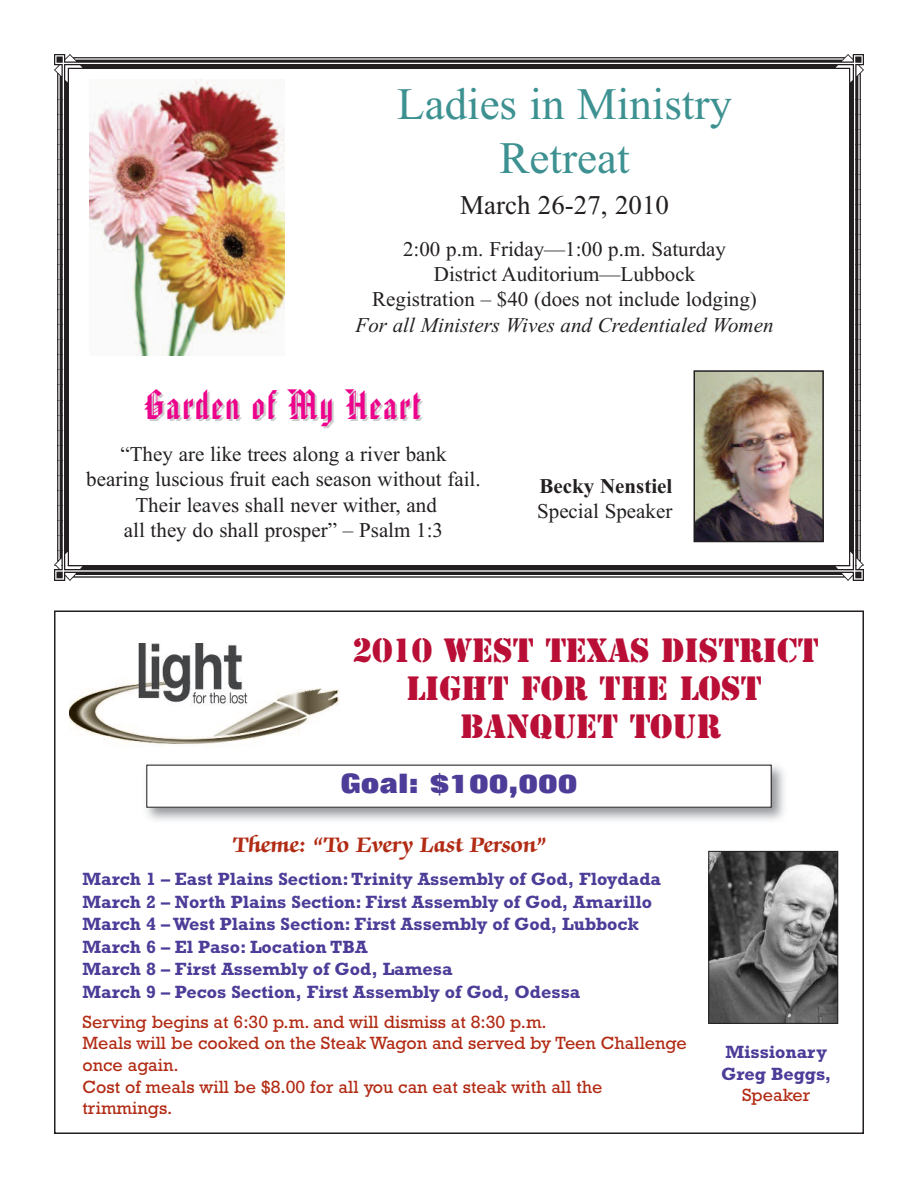
<style>
.page{position:relative;width:918px;height:1188px;background:#fff}
.page>*{position:absolute;margin:0;border:0;box-sizing:border-box;transform-origin:0 0}
.t1{font:45px/54px "Times New Roman";color:#3d9191;text-align:center}
.t2{font:42px "American Text BT";letter-spacing:.05em;color:#ed028c}
.t3{font:31.5px/37.8px "Stencil Std";color:#b90f36;text-align:center}
.t4{font:27px "Times New Roman";color:#231f20}
.t5{font:800 27px "Folio BT";color:#4d3c98}
.t6{font:700 24px "Zapf Chancery IT Cby BT";color:#b22b14}
.t7{font:21px/25.2px "Times New Roman";color:#231f20;text-align:center}
.t8{font:italic 21px "Times New Roman";color:#231f20}
.t9{font:700 21px "Times New Roman";color:#231f20}
.t10{font:700 18px/22.5px "Rockwell";color:#4d3c98}
.t11{font:18px/21.6px "Rockwell";color:#b22b14}
</style>
<div class="page">
<img style="left:69px;top:54px;width:780px;height:15px">
<img style="left:54px;top:54px;width:15px;height:526px">
<img style="left:849px;top:54px;width:15px;height:512px">
<img style="left:69px;top:566px;width:795px;height:14px">
<img style="left:697px;top:373px;width:124px;height:166px">
<div style="left:694px;top:370px;width:130px;height:172px;border:2px solid #231f20"></div>
<img style="left:90px;top:79px;width:195px;height:277px">
<img style="left:69px;top:643px;width:271px;height:102px">
<img style="left:710px;top:853px;width:126px;height:169px">
<div style="left:708px;top:851px;width:130px;height:173px;border:1px solid #231f20"></div>
<img style="left:146px;top:764px;width:638px;height:56px">
<div style="left:147px;top:765px;width:624px;height:42px;background:#fff"></div>
<div style="left:146px;top:765px;width:626px;height:43px;border:1px solid #231f20"></div>
<h1 class="t1" style="left:397px;top:76px;width:336px">Ladies in Ministry<br>Retreat</h1>
<h3 class="t4" style="left:460px;top:189px;width:211px">March 26-27, 2010</h3>
<p class="t7" style="left:372px;top:236px;width:386px">2:00 p.m. Friday—1:00 p.m. Saturday<br>District Auditorium—Lubbock<br>Registration – $40 (does not include lodging)</p>
<p class="t8" style="left:356px;top:312px;width:420px">For all Ministers Wives and Credentialed Women</p>
<h2 class="t2" style="left:145px;top:380px;width:277px">Garden of My Heart</h2>
<p class="t7" style="left:86px;top:441px;width:396px">“They are like trees along a river bank<br>bearing luscious fruit each season without fail.<br>Their leaves shall never wither, and<br>all they do shall prosper” – Psalm 1:3</p>
<p class="t9" style="left:539px;top:474px;width:134px">Becky Nenstiel</p>
<p class="t7" style="left:537px;top:498px;width:137px">Special Speaker</p>
<h3 class="t3" style="left:352px;top:633px;width:468px">2010 WEST TEXAS DISTRICT<br>LIGHT FOR THE LOST<br>BANQUET TOUR</h3>
<h3 class="t5" style="left:340px;top:768px;width:239px">Goal: $100,000</h3>
<h3 class="t6" style="left:233px;top:830px;width:315px">Theme: “To Every Last Person”</h3>
<p class="t10" style="left:82px;top:868px;width:580px">March 1 – East Plains Section:Trinity Assembly of God, Floydada March 2 – North Plains Section: First Assembly of God, Amarillo March 4 – West Plains Section: First Assembly of God, Lubbock March 6 – El Paso: Location TBA<br>March 8 – First Assembly of God, Lamesa<br>March 9 – Pecos Section, First Assembly of God, Odessa</p>
<p class="t11" style="left:83px;top:1011px;width:606px">Serving begins at 6:30 p.m. and will dismiss at 8:30 p.m.<br>Meals will be cooked on the Steak Wagon and served by Teen Challenge once again.<br>Cost of meals will be $8.00 for all you can eat steak with all the trimmings.</p>
<p class="t10" style="left:721px;top:1041px;width:111px;line-height:21.6px">Missionary<br>Greg Beggs,</p>
<p class="t11" style="left:742px;top:1084px;width:70px">Speaker</p>
</div>
